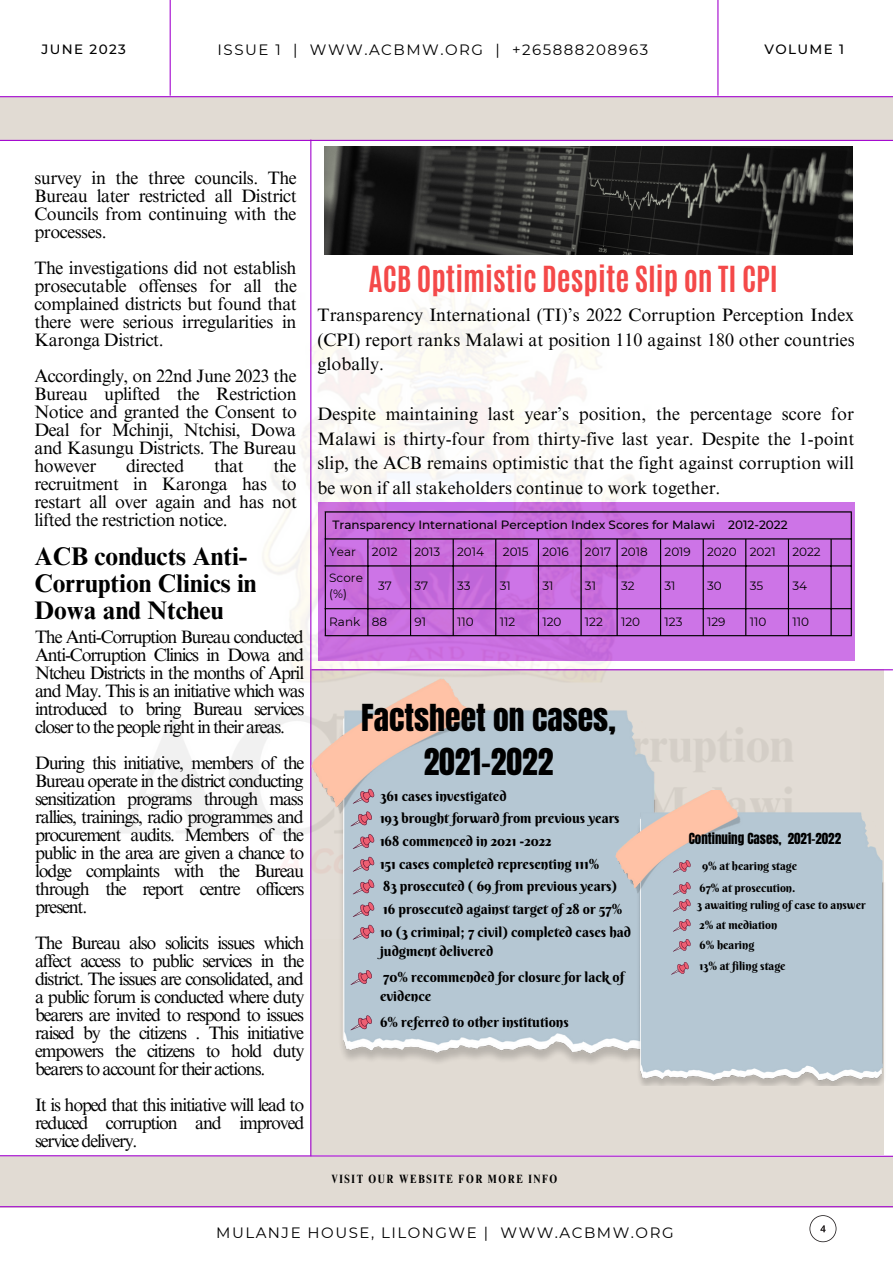
<style>
.page{position:relative;width:893px;height:1264px;background:#fff}
.page>*{position:absolute;margin:0;border:0;box-sizing:border-box;transform-origin:0 0}
.t1{font:31.65px/44px "Anton";color:#000;text-align:center}
.t2{font:700 30px "Antonio";color:#f44949}
.t3{font:700 25.5px/27px "Times NRMT Pro";color:#000}
.t4{font:18px/18px "Times NRMT Pro";letter-spacing:-.025em;color:#000;text-align:justify}
.t5{font:15px "Montserrat";letter-spacing:.1em;color:#000}
.t6{font:14.1px/19.4px "Berkshire Swash";color:#000}
.t7{font:500 13.5px "Montserrat";letter-spacing:.1em;color:#000}
.t8{font:13.05px "Anton";color:#000}
.t9{font:12px/16px "Montserrat";color:#000}
.t10{font:500 12px "Montserrat";color:#000}
.t11{font:700 condensed 12px "Times NRMT Pro";letter-spacing:.13em;color:#000}
.t12{font:11.55px "Berkshire Swash";color:#000}
</style>
<div class="page">
<div style="left:0;top:97px;width:892px;height:43px;background:#e1dbd3"></div>
<hr style="left:0;top:96px;width:892px;height:1px;background:#a307cf">
<hr style="left:170px;top:0;width:1px;height:96px;background:#a307cf">
<hr style="left:717px;top:0;width:1px;height:96px;background:#a307cf">
<hr style="left:0;top:140px;width:892px;height:1px;background:#a307cf">
<div style="left:310px;top:669px;width:573px;height:485px;background:#e1dbd3"></div>
<img style="left:113px;top:262px;width:746px;height:611px">
<div style="left:0;top:1156px;width:892px;height:51px;background:#e1dbd3"></div>
<hr style="left:0;top:1206px;width:892px;height:1px;background:#a307cf">
<hr style="left:310px;top:140px;width:1px;height:1016px;background:#a307cf">
<svg style="left:0;top:1154px;width:892px;height:3px;background:#d194dd"></svg>
<svg style="left:809px;top:1215px;width:27px;height:27px"></svg>
<hr style="left:325px;top:512px;width:1px;height:123px;background:#000">
<hr style="left:367px;top:539px;width:1px;height:96px;background:#000">
<hr style="left:410px;top:539px;width:1px;height:96px;background:#000">
<hr style="left:452px;top:539px;width:1px;height:96px;background:#000">
<hr style="left:495px;top:539px;width:1px;height:96px;background:#000">
<hr style="left:538px;top:539px;width:1px;height:96px;background:#000">
<hr style="left:580px;top:539px;width:1px;height:96px;background:#000">
<hr style="left:616px;top:539px;width:1px;height:96px;background:#000">
<hr style="left:660px;top:539px;width:1px;height:96px;background:#000">
<hr style="left:702px;top:539px;width:1px;height:96px;background:#000">
<hr style="left:745px;top:539px;width:1px;height:96px;background:#000">
<hr style="left:787px;top:539px;width:2px;height:96px;background:#000">
<hr style="left:830px;top:539px;width:1px;height:96px;background:#000">
<hr style="left:850px;top:512px;width:1px;height:123px;background:#000">
<hr style="left:325px;top:511px;width:526px;height:1px;background:#000">
<hr style="left:325px;top:538px;width:526px;height:1px;background:#000">
<hr style="left:325px;top:565px;width:526px;height:1px;background:#000">
<hr style="left:325px;top:608px;width:526px;height:1px;background:#000">
<hr style="left:325px;top:635px;width:526px;height:1px;background:#000">
<img style="left:325px;top:147px;width:527px;height:107px">
<img style="left:311px;top:678px;width:348px;height:387px">
<svg style="left:353px;top:788px;width:21px;height:16px"></svg>
<svg style="left:350px;top:810px;width:22px;height:16px"></svg>
<svg style="left:353px;top:833px;width:21px;height:16px"></svg>
<svg style="left:353px;top:856px;width:21px;height:16px"></svg>
<svg style="left:353px;top:878px;width:21px;height:16px"></svg>
<svg style="left:353px;top:901px;width:21px;height:16px"></svg>
<svg style="left:353px;top:923px;width:21px;height:17px"></svg>
<svg style="left:350px;top:969px;width:22px;height:16px"></svg>
<svg style="left:350px;top:1014px;width:22px;height:16px"></svg>
<hr style="left:311px;top:669px;width:581px;height:1px;background:#a307cf">
<img style="left:615px;top:790px;width:269px;height:295px">
<svg style="left:672px;top:859px;width:19px;height:14px"></svg>
<svg style="left:672px;top:918px;width:19px;height:14px"></svg>
<svg style="left:672px;top:938px;width:19px;height:14px"></svg>
<svg style="left:671px;top:961px;width:18px;height:14px"></svg>
<svg style="left:672px;top:881px;width:19px;height:31px"></svg>
<p class="t7" style="left:42px;top:41px;width:86px">JUNE 2023</p>
<p class="t5" style="left:217px;top:40px;width:432px">ISSUE 1 | WWW.ACBMW.ORG | +265888208963</p>
<p class="t7" style="left:764px;top:41px;width:81px">VOLUME 1</p>
<p class="t4" style="left:34px;top:171px;width:264px">survey in the three councils. The Bureau later restricted all District Councils from continuing with the processes.</p>
<p class="t4" style="left:34px;top:261px;width:264px">The investigations did not establish prosecutable offenses for all the complained districts but found that there were serious irregularities in Karonga District.</p>
<p class="t4" style="left:34px;top:369px;width:264px">Accordingly, on 22nd June 2023 the Bureau uplifted the Restriction Notice and granted the Consent to Deal for Mchinji, Ntchisi, Dowa and Kasungu Districts. The Bureau however</p>
<p class="t4" style="left:126px;top:459px;width:60px">directed</p>
<p class="t4" style="left:214px;top:459px;width:31px">that</p>
<p class="t4" style="left:34px;top:459px;width:264px;text-indent:239px">the recruitment in Karonga has to restart all over again and has not lifted the restriction notice.</p>
<p class="t3" style="left:34px;top:545px;width:224px">ACB conducts Anti-<br>Corruption Clinics in<br>Dowa and Ntcheu</p>
<p class="t4" style="left:35px;top:630px;width:271px">The Anti-Corruption Bureau conducted Anti-Corruption Clinics in Dowa and Ntcheu Districts in the months of April and May. This is an initiative which was introduced to bring Bureau services closer to the people right in their areas.</p>
<p class="t4" style="left:35px;top:756px;width:271px">During this initiative, members of the Bureau operate in the district conducting sensitization programs through mass rallies, trainings, radio programmes and procurement audits. Members of the public in the area are given a chance to lodge complaints with the Bureau through the report centre officers present.</p>
<p class="t4" style="left:35px;top:936px;width:271px">The Bureau also solicits issues which affect access to public services in the district. The issues are consolidated, and a public forum is conducted where duty bearers are invited to respond to issues raised by the citizens . This initiative empowers the citizens to hold duty bearers to account for their actions.</p>
<p class="t4" style="left:35px;top:1098px;width:271px">It is hoped that this initiative will lead to reduced corruption and improved service delivery.</p>
<p class="t2" style="left:368px;top:257px;width:411px">ACB Optimistic Despite Slip on TI CPI</p>
<p class="t4" style="left:317px;top:304px;width:538px;line-height:24.8px">Transparency International (TI)’s 2022 Corruption Perception Index (CPI) report ranks Malawi at position 110 against 180 other countries globally.</p>
<p class="t4" style="left:317px;top:403px;width:538px;line-height:24.8px">Despite maintaining last year’s position, the percentage score for Malawi is thirty-four from thirty-five last year. Despite the 1-point slip, the ACB remains optimistic that the fight against corruption will be won if all stakeholders continue to work together.</p>
<p class="t10" style="left:332px;top:517px;width:456px">Transparency International Perception Index Scores for Malawi 2012-2022</p>
<p class="t9" style="left:329px;top:543px;width:28px">Year</p>
<p class="t9" style="left:372px;top:543px;width:27px">2012</p>
<p class="t9" style="left:414px;top:543px;width:27px">2013</p>
<p class="t9" style="left:457px;top:543px;width:29px">2014</p>
<p class="t9" style="left:503px;top:543px;width:27px">2015</p>
<p class="t9" style="left:542px;top:543px;width:28px">2016</p>
<p class="t9" style="left:585px;top:543px;width:28px">2017</p>
<p class="t9" style="left:621px;top:543px;width:28px">2018</p>
<p class="t9" style="left:664px;top:543px;width:28px">2019</p>
<p class="t9" style="left:707px;top:543px;width:31px">2020</p>
<p class="t9" style="left:749px;top:543px;width:27px">2021</p>
<p class="t9" style="left:792px;top:543px;width:30px">2022</p>
<p class="t9" style="left:329px;top:569px;width:35px">Score (%)</p>
<p class="t9" style="left:378px;top:577px;width:15px">37</p>
<p class="t9" style="left:414px;top:577px;width:15px">37</p>
<p class="t9" style="left:457px;top:577px;width:15px">33</p>
<p class="t9" style="left:499px;top:577px;width:13px">31</p>
<p class="t9" style="left:542px;top:577px;width:13px">31</p>
<p class="t9" style="left:585px;top:577px;width:13px">31</p>
<p class="t9" style="left:621px;top:577px;width:15px">32</p>
<p class="t9" style="left:664px;top:577px;width:13px">31</p>
<p class="t9" style="left:707px;top:577px;width:16px">30</p>
<p class="t9" style="left:749px;top:577px;width:15px">35</p>
<p class="t9" style="left:792px;top:577px;width:16px">34</p>
<p class="t9" style="left:329px;top:613px;width:33px">Rank</p>
<p class="t9" style="left:372px;top:613px;width:17px">88</p>
<p class="t9" style="left:414px;top:613px;width:13px">91</p>
<p class="t9" style="left:457px;top:613px;width:18px">110</p>
<p class="t9" style="left:499px;top:613px;width:17px">112</p>
<p class="t9" style="left:542px;top:613px;width:21px">120</p>
<p class="t9" style="left:585px;top:613px;width:19px">122</p>
<p class="t9" style="left:621px;top:613px;width:21px">120</p>
<p class="t9" style="left:664px;top:613px;width:19px">123</p>
<p class="t9" style="left:707px;top:613px;width:20px">129</p>
<p class="t9" style="left:749px;top:613px;width:18px">110</p>
<p class="t9" style="left:792px;top:613px;width:18px">110</p>
<p class="t1" style="left:361px;top:696px;width:256px">Factsheet on cases,<br>2021-2022</p>
<p class="t6" style="left:380px;top:785px;width:128px">361 cases investigated</p>
<p class="t6" style="left:380px;top:808px;width:241px">193 brought forward from previous years</p>
<p class="t6" style="left:380px;top:831px;width:173px">168 commenced in 2021 -2022</p>
<p class="t6" style="left:380px;top:853px;width:221px">151 cases completed representing 111%</p>
<p class="t6" style="left:383px;top:876px;width:235px">83 prosecuted ( 69 from previous years)</p>
<p class="t6" style="left:383px;top:899px;width:240px">16 prosecuted against target of 28 or 57%</p>
<p class="t6" style="left:380px;top:921px;width:252px">10 (3 criminal; 7 civil) completed cases had judgment delivered</p>
<p class="t6" style="left:380px;top:967px;width:246px">70% recommended for closure for lack of evidence</p>
<p class="t6" style="left:380px;top:1012px;width:190px">6% referred to other institutions</p>
<p class="t11" style="left:331px;top:1174px;width:227px">VISIT OUR WEBSITE FOR MORE INFO</p>
<p class="t8" style="left:688px;top:829px;width:154px">Continuing Cases, 2021-2022</p>
<p class="t12" style="left:702px;top:858px;width:96px">9% at hearing stage</p>
<p class="t12" style="left:699px;top:880px;width:97px">67% at prosecution.</p>
<p class="t12" style="left:699px;top:917px;width:79px">2% at mediation</p>
<p class="t12" style="left:699px;top:937px;width:56px">6% hearing</p>
<p class="t12" style="left:699px;top:958px;width:88px">13% at filing stage</p>
<p class="t12" style="left:696px;top:897px;width:170px">3 awaiting ruling of case to answer</p>
<p class="t5" style="left:216px;top:1223px;width:459px">MULANJE HOUSE, LILONGWE | WWW.ACBMW.ORG</p>
</div>
